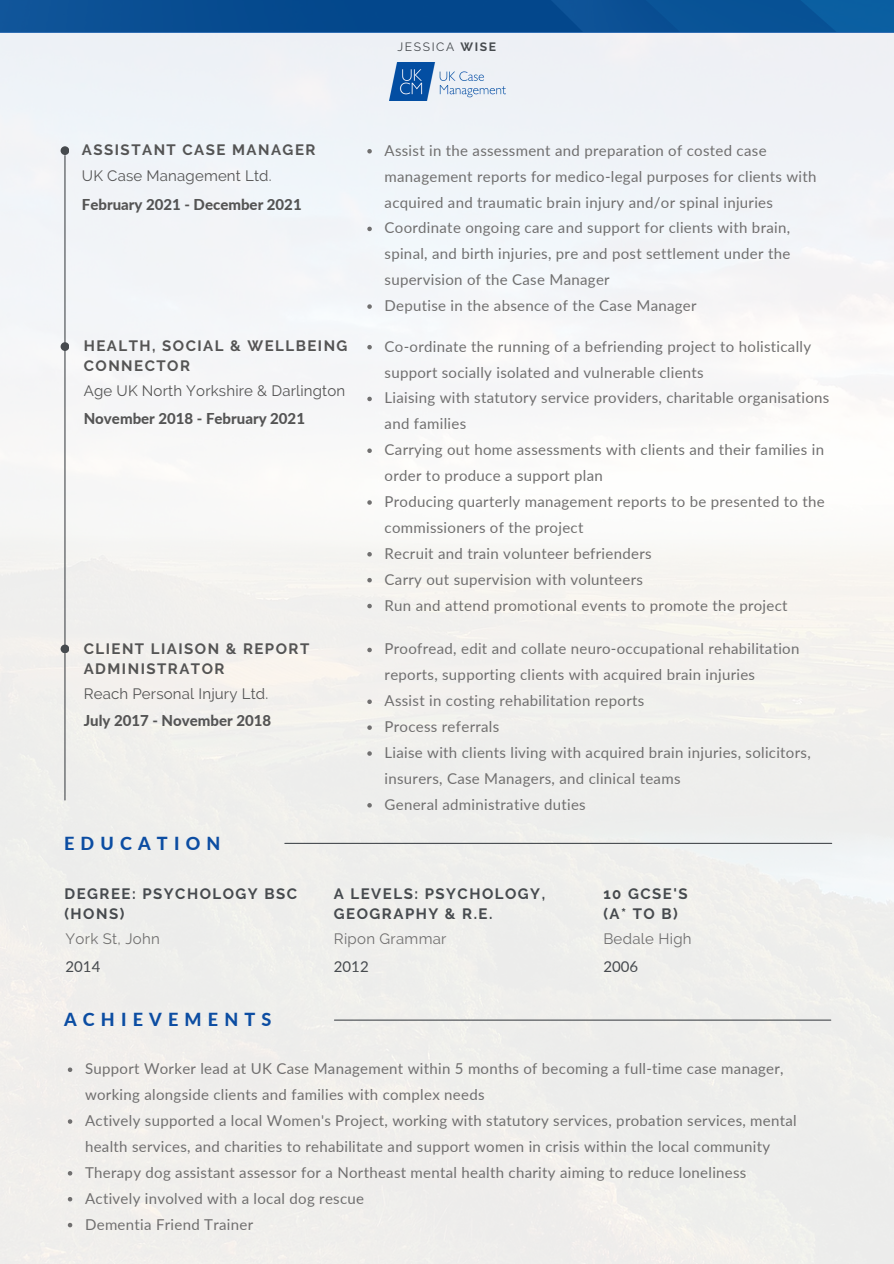
<style>
.page{position:relative;width:894px;height:1264px;background:#fff}
.page>*{position:absolute;margin:0;border:0;box-sizing:border-box;transform-origin:0 0}
.t1{font:800 18px "Lato";letter-spacing:.345em;color:#0c4da2}
.t2{font:15px/25.8px "Lato";letter-spacing:.02em;color:#706f6f}
.t3{font:700 15px/20.2px "Raleway";letter-spacing:.1em;color:#545454}
.t4{font:700 15px/20.2px "Raleway";letter-spacing:.1em;color:#464a4e}
.t5{font:15px "Raleway";letter-spacing:.01em;color:#545454}
.t6{font:800 15px "Lato";color:#545454}
.t7{font:15px "Raleway";letter-spacing:.02em;color:#706f6f}
.t8{font:15px "Lato";color:#464a4e}
.t9{font:12px "Raleway";letter-spacing:.13em;color:#464a4e}
.s1{font-weight:700}
</style>
<div class="page">
<img style="left:0;top:32px;width:893px;height:1231px">
<img style="left:389px;top:62px;width:116px;height:38px">
<div style="left:0;top:0;width:893px;height:32px;background:linear-gradient(to right,#094a8f,#075397)"></div>
<hr style="left:64px;top:156px;width:1px;height:644px;background:#464a4e">
<div style="left:61px;top:146px;width:8px;height:9px;background:#464a4e;border-radius:50%"></div>
<svg style="left:367px;top:149px;width:5px;height:4px"></svg>
<svg style="left:367px;top:227px;width:5px;height:4px"></svg>
<svg style="left:367px;top:304px;width:5px;height:5px"></svg>
<div style="left:61px;top:342px;width:8px;height:9px;background:#464a4e;border-radius:50%"></div>
<svg style="left:367px;top:345px;width:5px;height:4px"></svg>
<svg style="left:367px;top:397px;width:5px;height:4px"></svg>
<svg style="left:367px;top:448px;width:5px;height:5px"></svg>
<svg style="left:367px;top:500px;width:5px;height:5px"></svg>
<svg style="left:367px;top:552px;width:5px;height:4px"></svg>
<svg style="left:367px;top:578px;width:5px;height:4px"></svg>
<svg style="left:367px;top:604px;width:5px;height:4px"></svg>
<hr style="left:285px;top:842px;width:546px;height:2px;background:#464a4e">
<hr style="left:334px;top:1019px;width:496px;height:1px;background:#464a4e">
<svg style="left:68px;top:1067px;width:4px;height:4px"></svg>
<svg style="left:68px;top:1119px;width:4px;height:4px"></svg>
<svg style="left:68px;top:1170px;width:4px;height:5px"></svg>
<svg style="left:68px;top:1196px;width:4px;height:5px"></svg>
<svg style="left:68px;top:1222px;width:4px;height:5px"></svg>
<div style="left:61px;top:644px;width:8px;height:9px;background:#464a4e;border-radius:50%"></div>
<svg style="left:367px;top:647px;width:5px;height:5px"></svg>
<svg style="left:367px;top:699px;width:5px;height:5px"></svg>
<svg style="left:367px;top:725px;width:5px;height:5px"></svg>
<svg style="left:367px;top:751px;width:5px;height:4px"></svg>
<svg style="left:367px;top:803px;width:5px;height:4px"></svg>
<p class="t9" style="left:397px;top:40px;width:100px">JESSICA <span class="s1">WISE</span></p>
<p class="t3" style="left:82px;top:140px;width:235px">ASSISTANT CASE MANAGER</p>
<p class="t5" style="left:82px;top:167px;width:191px">UK Case Management Ltd.</p>
<p class="t6" style="left:82px;top:195px;width:221px">February 2021 - December 2021</p>
<p class="t2" style="left:384px;top:137px;width:433px">Assist in the assessment and preparation of costed case management reports for medico-legal purposes for clients with acquired and traumatic brain injury and/or spinal injuries Coordinate ongoing care and support for clients with brain, spinal, and birth injuries, pre and post settlement under the supervision of the Case Manager<br>Deputise in the absence of the Case Manager</p>
<p class="t3" style="left:84px;top:335px;width:265px">HEALTH, SOCIAL &amp; WELLBEING<br>CONNECTOR</p>
<p class="t5" style="left:84px;top:382px;width:263px">Age UK North Yorkshire &amp; Darlington</p>
<p class="t6" style="left:84px;top:409px;width:223px">November 2018 - February 2021</p>
<p class="t2" style="left:384px;top:333px;width:446px">Co-ordinate the running of a befriending project to holistically support socially isolated and vulnerable clients<br>Liaising with statutory service providers, charitable organisations and families<br>Carrying out home assessments with clients and their families in order to produce a support plan<br>Producing quarterly management reports to be presented to the commissioners of the project<br>Recruit and train volunteer befrienders<br>Carry out supervision with volunteers<br>Run and attend promotional events to promote the project</p>
<p class="t3" style="left:84px;top:638px;width:227px">CLIENT LIAISON &amp; REPORT<br>ADMINISTRATOR</p>
<p class="t5" style="left:84px;top:685px;width:186px">Reach Personal Injury Ltd.</p>
<p class="t6" style="left:84px;top:711px;width:189px">July 2017 - November 2018</p>
<p class="t2" style="left:384px;top:635px;width:427px">Proofread, edit and collate neuro-occupational rehabilitation reports, supporting clients with acquired brain injuries<br>Assist in costing rehabilitation reports<br>Process referrals<br>Liaise with clients living with acquired brain injuries, solicitors, insurers, Case Managers, and clinical teams<br>General administrative duties</p>
<p class="t1" style="left:64px;top:831px;width:158px">EDUCATION</p>
<p class="t4" style="left:64px;top:883px;width:234px">DEGREE: PSYCHOLOGY BSC (HONS)</p>
<p class="t7" style="left:66px;top:930px;width:96px">York St, John</p>
<p class="t8" style="left:66px;top:956px;width:36px">2014</p>
<p class="t4" style="left:334px;top:883px;width:213px">A LEVELS: PSYCHOLOGY,<br>GEOGRAPHY &amp; R.E.</p>
<p class="t7" style="left:334px;top:930px;width:114px">Ripon Grammar</p>
<p class="t8" style="left:334px;top:956px;width:36px">2012</p>
<p class="t4" style="left:603px;top:883px;width:86px">10 GCSE'S (A* TO B)</p>
<p class="t7" style="left:603px;top:930px;width:90px">Bedale High</p>
<p class="t8" style="left:603px;top:956px;width:36px">2006</p>
<p class="t1" style="left:64px;top:1008px;width:209px">ACHIEVEMENTS</p>
<p class="t2" style="left:85px;top:1055px;width:713px">Support Worker lead at UK Case Management within 5 months of becoming a full-time case manager, working alongside clients and families with complex needs<br>Actively supported a local Women's Project, working with statutory services, probation services, mental health services, and charities to rehabilitate and support women in crisis within the local community Therapy dog assistant assessor for a Northeast mental health charity aiming to reduce loneliness Actively involved with a local dog rescue<br>Dementia Friend Trainer</p>
</div>
